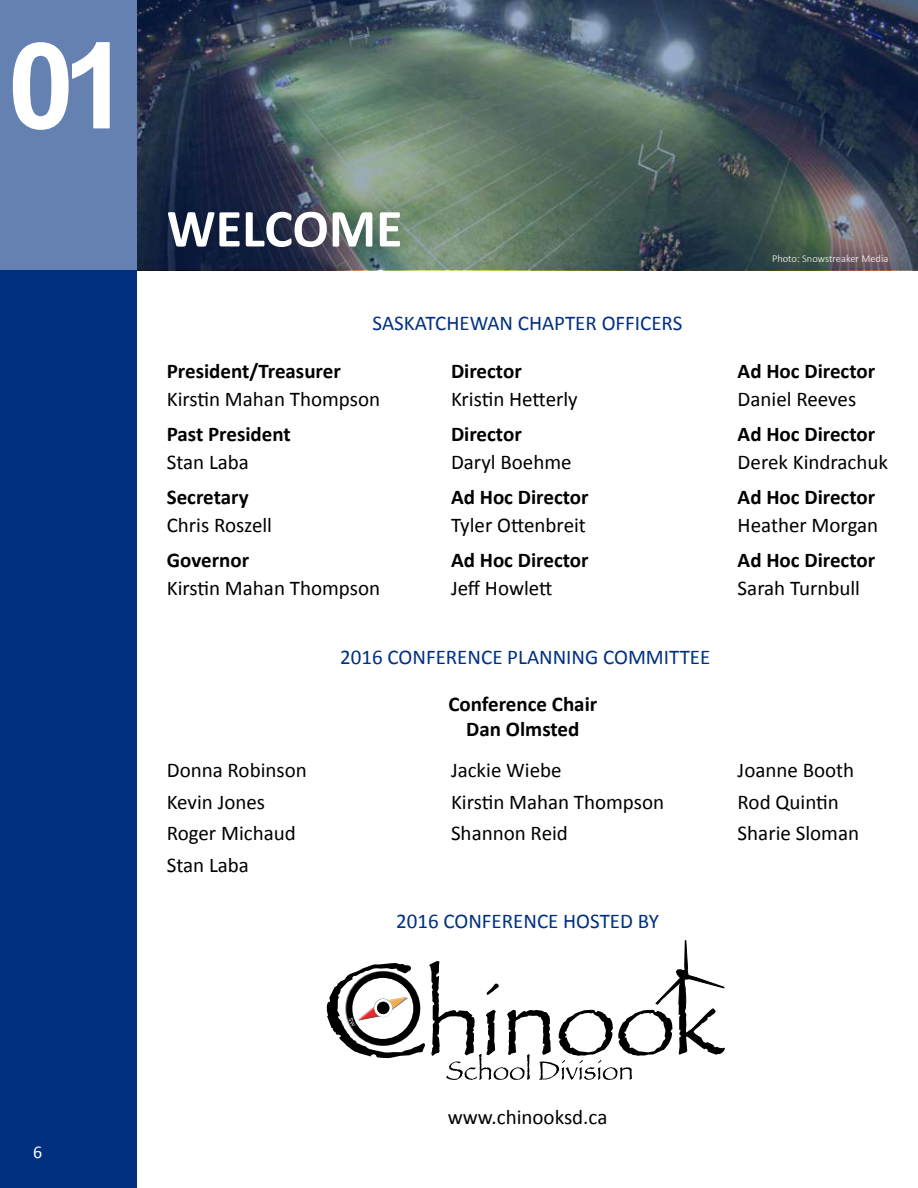
<style>
.page{position:relative;width:918px;height:1188px;background:#fff}
.page>*{position:absolute;margin:0;border:0;box-sizing:border-box;transform-origin:0 0}
.t1{font:700 120px "Arial";color:#fff}
.t2{font:700 54px "Calibri";color:#fff}
.t3{font:21px/31.5px "Calibri";color:#000}
.t4{font:700 21px/25.2px "Calibri";color:#000;text-align:center}
.t5{font:21px "Calibri";color:#013080}
.t6{font:18px "Calibri";color:#fff}
.t7{font:300 10.5px "Calibri";color:#fff}
</style>
<div class="page">
<div style="left:0;top:0;width:136px;height:1188px;background:#013080"></div>
<div style="left:0;top:0;width:136px;height:270px;background:#6581b2"></div>
<svg style="left:137px;top:0;width:781px;height:270px;background:#44565b"></svg>
<svg style="left:327px;top:940px;width:398px;height:140px"></svg>
<h1 class="t1" style="left:8px;top:6px;width:123px">01</h1>
<h2 class="t2" style="left:167px;top:194px;width:237px">WELCOME</h2>
<p class="t5" style="left:373px;top:310px;width:311px">SASKATCHEWAN CHAPTER OFFICERS</p>
<p class="t4" style="left:167px;top:358px;width:176px">President/Treasurer</p>
<p class="t3" style="left:167px;top:384px;width:215px">Kirstin Mahan Thompson</p>
<p class="t4" style="left:167px;top:421px;width:126px">Past President</p>
<p class="t3" style="left:167px;top:447px;width:84px">Stan Laba</p>
<p class="t4" style="left:167px;top:484px;width:83px">Secretary</p>
<p class="t3" style="left:167px;top:510px;width:107px">Chris Roszell</p>
<p class="t4" style="left:167px;top:547px;width:84px">Governor</p>
<p class="t3" style="left:167px;top:573px;width:215px">Kirstin Mahan Thompson</p>
<p class="t4" style="left:451px;top:358px;width:72px">Director</p>
<p class="t3" style="left:451px;top:384px;width:128px">Kristin Hetterly</p>
<p class="t4" style="left:451px;top:421px;width:72px">Director</p>
<p class="t3" style="left:451px;top:447px;width:122px">Daryl Boehme</p>
<p class="t4" style="left:451px;top:484px;width:139px">Ad Hoc Director</p>
<p class="t3" style="left:451px;top:510px;width:136px">Tyler Ottenbreit</p>
<p class="t4" style="left:451px;top:547px;width:139px">Ad Hoc Director</p>
<p class="t3" style="left:451px;top:573px;width:103px">Jeff Howlett</p>
<p class="t5" style="left:340px;top:643px;width:372px">2016 CONFERENCE PLANNING COMMITTEE</p>
<p class="t4" style="left:448px;top:691px;width:150px">Conference Chair<br>Dan Olmsted</p>
<p class="t7" style="left:772px;top:252px;width:118px">Photo: Snowstreaker Media</p>
<p class="t4" style="left:738px;top:358px;width:139px">Ad Hoc Director</p>
<p class="t3" style="left:738px;top:384px;width:120px">Daniel Reeves</p>
<p class="t4" style="left:738px;top:421px;width:139px">Ad Hoc Director</p>
<p class="t3" style="left:738px;top:447px;width:152px">Derek Kindrachuk</p>
<p class="t4" style="left:738px;top:484px;width:139px">Ad Hoc Director</p>
<p class="t3" style="left:738px;top:510px;width:142px">Heather Morgan</p>
<p class="t4" style="left:738px;top:547px;width:139px">Ad Hoc Director</p>
<p class="t3" style="left:738px;top:573px;width:124px">Sarah Turnbull</p>
<p class="t3" style="left:167px;top:755px;width:142px">Donna Robinson<br>Kevin Jones<br>Roger Michaud<br>Stan Laba</p>
<p class="t3" style="left:738px;top:755px;width:123px">Joanne Booth<br>Rod Quintin<br>Sharie Sloman</p>
<p class="t3" style="left:451px;top:755px;width:215px">Jackie Wiebe<br>Kirstin Mahan Thompson<br>Shannon Reid</p>
<p class="t5" style="left:396px;top:908px;width:264px">2016 CONFERENCE HOSTED BY</p>
<p class="t6" style="left:33px;top:1140px;width:11px">6</p>
<p class="t3" style="left:448px;top:1102px;width:161px">www.chinooksd.ca</p>
</div>
